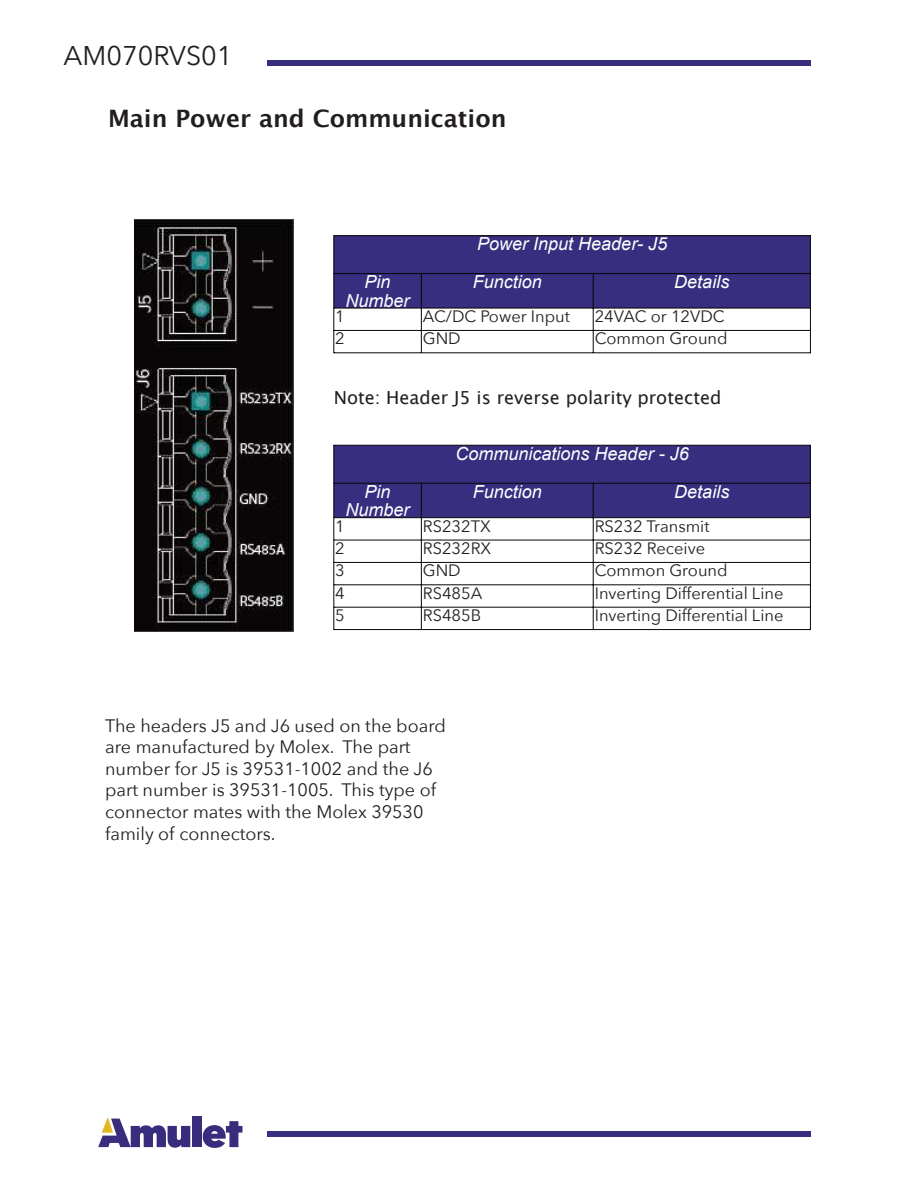
<style>
.page{position:relative;width:918px;height:1188px;background:#fff}
.page>*{position:absolute;margin:0;border:0;box-sizing:border-box;transform-origin:0 0}
.t1{font:27px "Avenir Next";color:#221e1f}
.t2{font:700 24px "Lucida Grande";color:#221e1f}
.t3{font:18px/21.6px "Avenir Next";color:#221e1f}
.t4{font:italic 18px/18.6px "Arial";color:#fff;text-align:center}
.t5{font:18px "Lucida Grande";color:#221e1f}
.t6{font:16.5px "Avenir Next";color:#221e1f}
</style>
<div class="page">
<div style="left:267px;top:60px;width:544px;height:5px;background:#372e7f"></div>
<div style="left:267px;top:1131px;width:544px;height:6px;background:#372e7f"></div>
<div style="left:192px;top:1117px;width:9px;height:30px;background:#372d7c"></div>
<svg style="left:203px;top:1121px;width:39px;height:27px"></svg>
<svg style="left:98px;top:1117px;width:92px;height:31px"></svg>
<img style="left:134px;top:219px;width:159px;height:413px">
<div style="left:334px;top:446px;width:476px;height:71px;background:#372e7f"></div>
<hr style="left:333px;top:445px;width:1px;height:185px;background:#070505">
<hr style="left:810px;top:445px;width:1px;height:185px;background:#070505">
<hr style="left:421px;top:483px;width:1px;height:147px;background:#070505">
<hr style="left:593px;top:483px;width:1px;height:147px;background:#070505">
<hr style="left:334px;top:445px;width:476px;height:1px;background:#070505">
<hr style="left:334px;top:483px;width:476px;height:1px;background:#070505">
<hr style="left:334px;top:517px;width:476px;height:1px;background:#070505">
<hr style="left:334px;top:540px;width:476px;height:1px;background:#070505">
<hr style="left:334px;top:562px;width:476px;height:1px;background:#070505">
<hr style="left:334px;top:584px;width:476px;height:1px;background:#070505">
<hr style="left:334px;top:607px;width:476px;height:1px;background:#070505">
<hr style="left:334px;top:629px;width:476px;height:1px;background:#070505">
<div style="left:334px;top:236px;width:476px;height:72px;background:#372e7f"></div>
<hr style="left:333px;top:235px;width:1px;height:118px;background:#070505">
<hr style="left:810px;top:235px;width:1px;height:118px;background:#070505">
<hr style="left:421px;top:274px;width:1px;height:79px;background:#070505">
<hr style="left:593px;top:274px;width:1px;height:79px;background:#070505">
<hr style="left:334px;top:235px;width:476px;height:1px;background:#070505">
<hr style="left:334px;top:273px;width:476px;height:1px;background:#070505">
<hr style="left:334px;top:308px;width:476px;height:1px;background:#070505">
<hr style="left:334px;top:330px;width:476px;height:1px;background:#070505">
<hr style="left:334px;top:352px;width:476px;height:1px;background:#070505">
<h1 class="t1" style="left:64px;top:33px;width:171px">AM070RVS01</h1>
<h2 class="t2" style="left:108px;top:98px;width:400px">Main Power and Communication</h2>
<p class="t4" style="left:477px;top:235px;width:191px">Power Input Header- J5</p>
<p class="t4" style="left:346px;top:273px;width:66px">Pin<br>Number</p>
<p class="t4" style="left:473px;top:273px;width:71px">Function</p>
<p class="t4" style="left:674px;top:273px;width:57px">Details</p>
<p class="t6" style="left:335px;top:302px;width:11px">1</p>
<p class="t6" style="left:423px;top:302px;width:149px">AC/DC Power Input</p>
<p class="t6" style="left:595px;top:302px;width:132px">24VAC or 12VDC</p>
<p class="t6" style="left:335px;top:325px;width:11px">2</p>
<p class="t6" style="left:423px;top:325px;width:39px">GND</p>
<p class="t6" style="left:595px;top:325px;width:134px">Common Ground</p>
<p class="t5" style="left:334px;top:387px;width:389px">Note: Header J5 is reverse polarity protected</p>
<p class="t4" style="left:456px;top:444px;width:235px">Communications Header - J6</p>
<p class="t4" style="left:346px;top:482px;width:66px">Pin<br>Number</p>
<p class="t4" style="left:473px;top:482px;width:71px">Function</p>
<p class="t4" style="left:674px;top:482px;width:57px">Details</p>
<p class="t6" style="left:335px;top:512px;width:11px">1</p>
<p class="t6" style="left:423px;top:512px;width:70px">RS232TX</p>
<p class="t6" style="left:595px;top:512px;width:116px">RS232 Transmit</p>
<p class="t6" style="left:335px;top:534px;width:11px">2</p>
<p class="t6" style="left:423px;top:534px;width:70px">RS232RX</p>
<p class="t6" style="left:595px;top:534px;width:112px">RS232 Receive</p>
<p class="t6" style="left:335px;top:557px;width:11px">3</p>
<p class="t6" style="left:423px;top:557px;width:39px">GND</p>
<p class="t6" style="left:595px;top:557px;width:134px">Common Ground</p>
<p class="t6" style="left:335px;top:579px;width:11px">4</p>
<p class="t6" style="left:423px;top:579px;width:61px">RS485A</p>
<p class="t6" style="left:595px;top:579px;width:190px">Inverting Differential Line</p>
<p class="t6" style="left:335px;top:601px;width:11px">5</p>
<p class="t6" style="left:423px;top:601px;width:60px">RS485B</p>
<p class="t6" style="left:595px;top:601px;width:190px">Inverting Differential Line</p>
<p class="t3" style="left:105px;top:714px;width:342px">The headers J5 and J6 used on the board are manufactured by Molex. The part number for J5 is 39531-1002 and the J6 part number is 39531-1005. This type of connector mates with the Molex 39530 family of connectors.</p>
</div>
